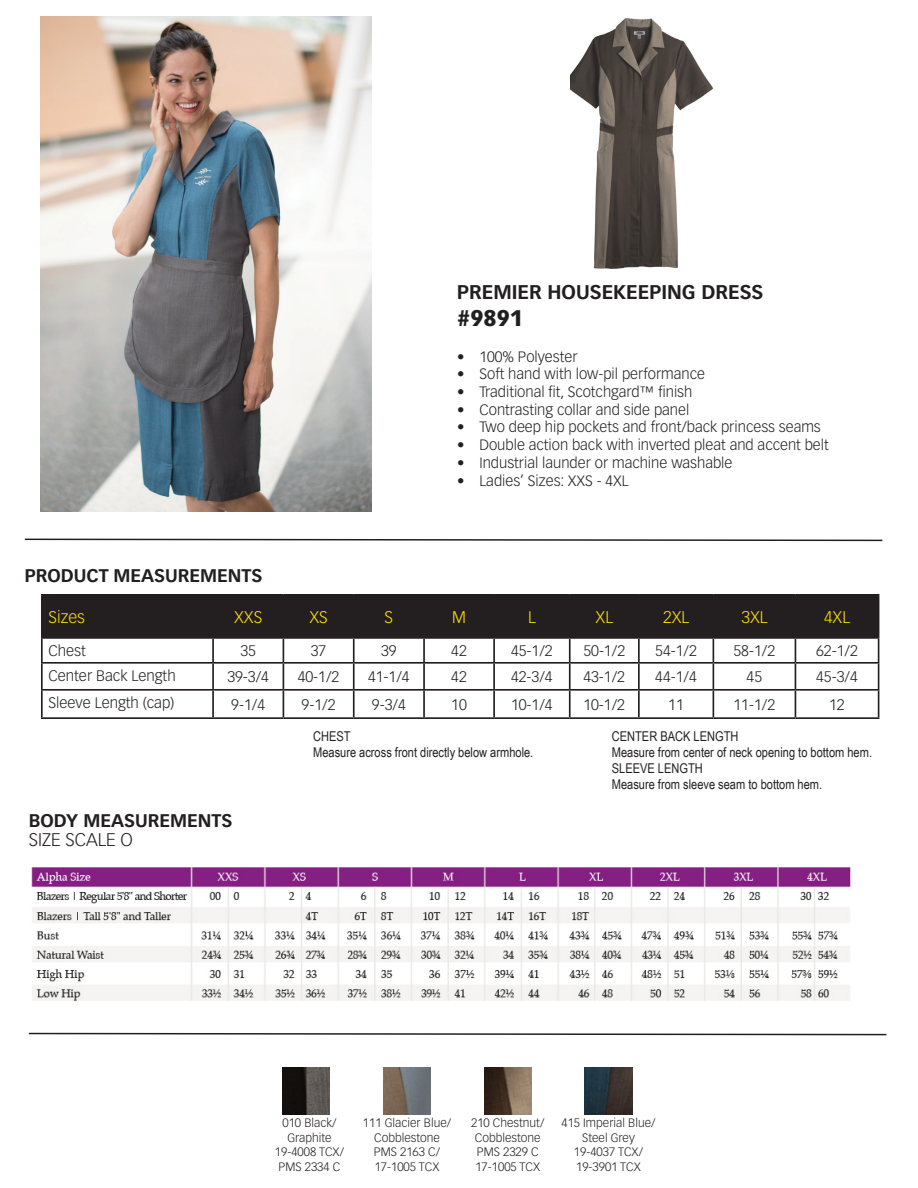
<style>
.page{position:relative;width:918px;height:1188px;background:#fff}
.page>*{position:absolute;margin:0;border:0;box-sizing:border-box;transform-origin:0 0}
.t1{font:900 22.2px "Vectora LT Pro";color:#231f20}
.t2{font:700 19.5px "Vectora LT Pro";color:#231f20}
.t3{font:700 18px "Vectora LT Pro";color:#231f20}
.t4{font:300 18px "Vectora LT Pro";color:#231f20}
.t5{font:300 16.5px "Vectora LT Pro";color:#ffdf01}
.t6{font:300 15px "Vectora LT Pro";color:#231f20}
.t7{font:300 14.85px "Vectora LT Pro";color:#231f20}
.t8{font:13.5px/16.2px "Arial Narrow";color:#231f20}
.t9{font:300 12px/14.4px "Vectora LT Pro";color:#231f20;text-align:center}
</style>
<div class="page">
<hr style="left:41px;top:594px;width:172px;height:2px;background:#231f20">
<hr style="left:41px;top:596px;width:2px;height:41px;background:#231f20">
<hr style="left:213px;top:594px;width:70px;height:2px;background:#231f20">
<hr style="left:283px;top:594px;width:71px;height:2px;background:#231f20">
<hr style="left:354px;top:594px;width:70px;height:2px;background:#231f20">
<hr style="left:424px;top:594px;width:70px;height:2px;background:#231f20">
<hr style="left:494px;top:594px;width:76px;height:2px;background:#231f20">
<hr style="left:570px;top:594px;width:69px;height:2px;background:#231f20">
<hr style="left:639px;top:594px;width:74px;height:2px;background:#231f20">
<hr style="left:713px;top:594px;width:82px;height:2px;background:#231f20">
<hr style="left:795px;top:594px;width:84px;height:2px;background:#231f20">
<hr style="left:41px;top:637px;width:172px;height:2px;background:#231f20">
<hr style="left:41px;top:639px;width:2px;height:23px;background:#231f20">
<hr style="left:41px;top:662px;width:172px;height:2px;background:#231f20">
<hr style="left:41px;top:664px;width:2px;height:25px;background:#231f20">
<hr style="left:41px;top:689px;width:172px;height:2px;background:#231f20">
<hr style="left:41px;top:691px;width:2px;height:26px;background:#231f20">
<svg style="left:42px;top:595px;width:837px;height:122px"></svg>
<hr style="left:41px;top:717px;width:172px;height:2px;background:#231f20">
<hr style="left:213px;top:717px;width:70px;height:2px;background:#231f20">
<hr style="left:283px;top:717px;width:71px;height:2px;background:#231f20">
<hr style="left:354px;top:717px;width:70px;height:2px;background:#231f20">
<hr style="left:424px;top:717px;width:70px;height:2px;background:#231f20">
<hr style="left:494px;top:717px;width:76px;height:2px;background:#231f20">
<hr style="left:570px;top:717px;width:69px;height:2px;background:#231f20">
<hr style="left:639px;top:717px;width:74px;height:2px;background:#231f20">
<hr style="left:713px;top:717px;width:82px;height:2px;background:#231f20">
<hr style="left:795px;top:717px;width:84px;height:2px;background:#231f20">
<svg style="left:24px;top:538px;width:859px;height:4px"></svg>
<img style="left:31px;top:867px;width:820px;height:133px">
<svg style="left:28px;top:1032px;width:859px;height:4px"></svg>
<img style="left:570px;top:18px;width:144px;height:251px">
<img style="left:41px;top:17px;width:330px;height:495px">
<img style="left:283px;top:1068px;width:47px;height:47px">
<img style="left:383px;top:1068px;width:48px;height:47px">
<img style="left:585px;top:1068px;width:47px;height:47px">
<img style="left:484px;top:1068px;width:47px;height:47px">
<p class="t3" style="left:25px;top:565px;width:239px">PRODUCT MEASUREMENTS</p>
<h2 class="t2" style="left:457px;top:281px;width:308px">PREMIER HOUSEKEEPING DRESS</h2>
<h1 class="t1" style="left:457px;top:304px;width:67px">#9891</h1>
<p class="t7" style="left:457px;top:347px;width:122px">• 100% Polyester</p>
<p class="t7" style="left:457px;top:365px;width:249px">• Soft hand with low-pil performance</p>
<p class="t7" style="left:457px;top:383px;width:237px">• Traditional fit, Scotchgard™ finish</p>
<p class="t7" style="left:457px;top:400px;width:234px">• Contrasting collar and side panel</p>
<p class="t7" style="left:457px;top:418px;width:365px">• Two deep hip pockets and front/back princess seams</p>
<p class="t7" style="left:457px;top:436px;width:373px">• Double action back with inverted pleat and accent belt</p>
<p class="t7" style="left:457px;top:454px;width:277px">• Industrial launder or machine washable</p>
<p class="t7" style="left:457px;top:471px;width:173px">• Ladies’ Sizes: XXS - 4XL</p>
<p class="t5" style="left:48px;top:607px;width:38px">Sizes</p>
<p class="t5" style="left:234px;top:607px;width:30px">XXS</p>
<p class="t5" style="left:309px;top:607px;width:20px">XS</p>
<p class="t5" style="left:385px;top:607px;width:10px">S</p>
<p class="t5" style="left:452px;top:607px;width:15px">M</p>
<p class="t5" style="left:528px;top:607px;width:9px">L</p>
<p class="t5" style="left:596px;top:607px;width:19px">XL</p>
<p class="t5" style="left:663px;top:607px;width:28px">2XL</p>
<p class="t5" style="left:741px;top:607px;width:28px">3XL</p>
<p class="t5" style="left:824px;top:607px;width:28px">4XL</p>
<p class="t6" style="left:48px;top:642px;width:39px">Chest</p>
<p class="t6" style="left:240px;top:642px;width:17px">35</p>
<p class="t6" style="left:311px;top:642px;width:17px">37</p>
<p class="t6" style="left:381px;top:642px;width:17px">39</p>
<p class="t6" style="left:451px;top:642px;width:17px">42</p>
<p class="t6" style="left:511px;top:642px;width:43px">45-1/2</p>
<p class="t6" style="left:583px;top:642px;width:43px">50-1/2</p>
<p class="t6" style="left:655px;top:642px;width:43px">54-1/2</p>
<p class="t6" style="left:734px;top:642px;width:43px">58-1/2</p>
<p class="t6" style="left:816px;top:642px;width:43px">62-1/2</p>
<p class="t6" style="left:48px;top:667px;width:129px">Center Back Length</p>
<p class="t6" style="left:227px;top:668px;width:43px">39-3/4</p>
<p class="t6" style="left:298px;top:668px;width:43px">40-1/2</p>
<p class="t6" style="left:368px;top:668px;width:43px">41-1/4</p>
<p class="t6" style="left:451px;top:668px;width:17px">42</p>
<p class="t6" style="left:511px;top:668px;width:43px">42-3/4</p>
<p class="t6" style="left:583px;top:668px;width:43px">43-1/2</p>
<p class="t6" style="left:655px;top:668px;width:43px">44-1/4</p>
<p class="t6" style="left:747px;top:668px;width:17px">45</p>
<p class="t6" style="left:816px;top:668px;width:43px">45-3/4</p>
<p class="t6" style="left:48px;top:694px;width:127px">Sleeve Length (cap)</p>
<p class="t6" style="left:231px;top:695px;width:35px">9-1/4</p>
<p class="t6" style="left:302px;top:695px;width:35px">9-1/2</p>
<p class="t6" style="left:372px;top:695px;width:35px">9-3/4</p>
<p class="t6" style="left:451px;top:695px;width:17px">10</p>
<p class="t6" style="left:511px;top:695px;width:43px">10-1/4</p>
<p class="t6" style="left:583px;top:695px;width:43px">10-1/2</p>
<p class="t6" style="left:668px;top:695px;width:17px">11</p>
<p class="t6" style="left:733px;top:695px;width:43px">11-1/2</p>
<p class="t6" style="left:829px;top:695px;width:17px">12</p>
<p class="t3" style="left:29px;top:809px;width:205px">BODY MEASUREMENTS</p>
<p class="t4" style="left:29px;top:829px;width:106px">SIZE SCALE O</p>
<p class="t8" style="left:313px;top:727px;width:222px">CHEST<br>Measure across front directly below armhole.</p>
<p class="t8" style="left:612px;top:727px;width:262px">CENTER BACK LENGTH<br>Measure from center of neck opening to bottom hem.<br>SLEEVE LENGTH<br>Measure from sleeve seam to bottom hem.</p>
<p class="t9" style="left:275px;top:1116px;width:71px">010 Black/<br>Graphite<br>19-4008 TCX/<br>PMS 2334 C</p>
<p class="t9" style="left:363px;top:1116px;width:90px">111 Glacier Blue/<br>Cobblestone<br>PMS 2163 C/<br>17-1005 TCX</p>
<p class="t9" style="left:471px;top:1116px;width:75px">210 Chestnut/<br>Cobblestone<br>PMS 2329 C<br>17-1005 TCX</p>
<p class="t9" style="left:561px;top:1116px;width:96px">415 Imperial Blue/<br>Steel Grey<br>19-4037 TCX/<br>19-3901 TCX</p>
</div>
